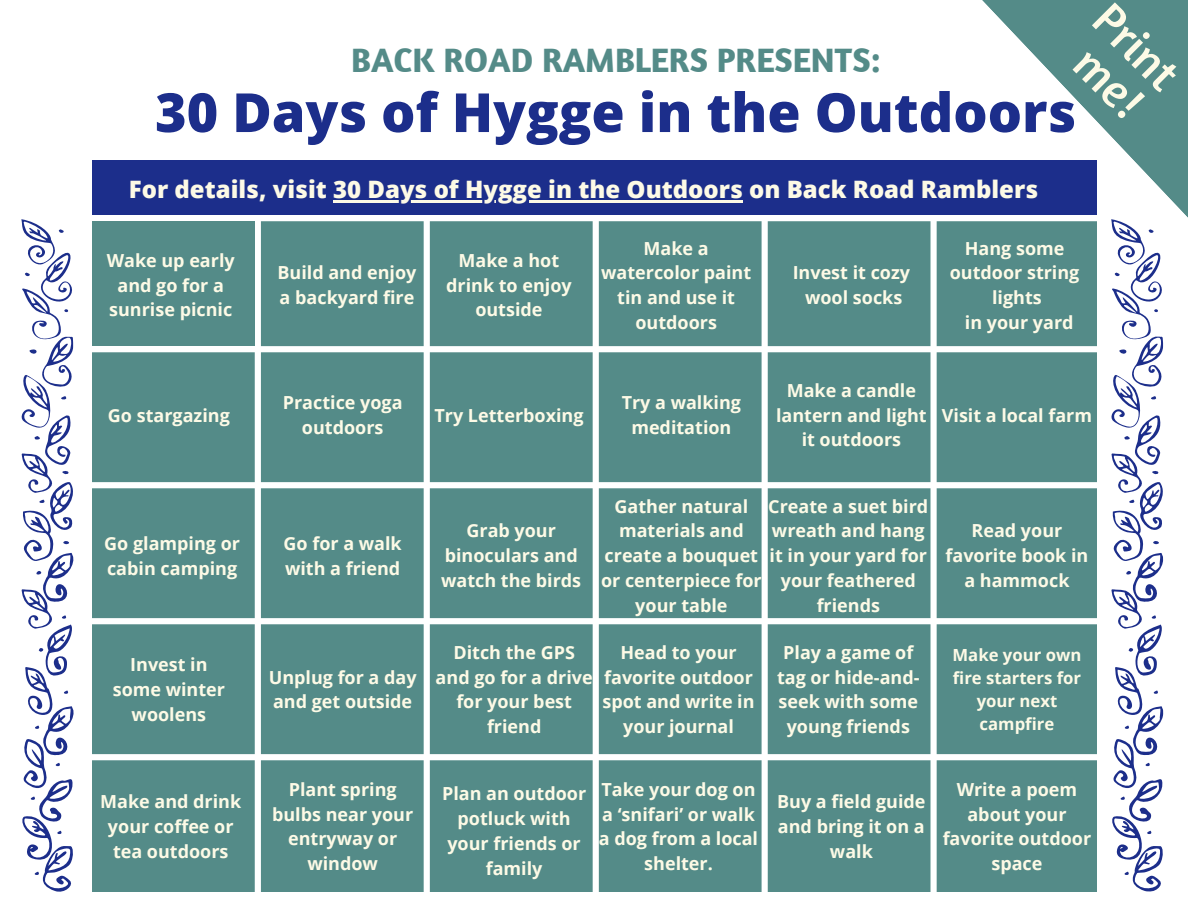
<style>
.page{position:relative;width:1188px;height:918px;background:#fff}
.page>*{position:absolute;margin:0;border:0;box-sizing:border-box;transform-origin:0 0}
.t1{font:800 54px "Open Sans";color:#1c2e8b}
.t2{font:48px/45px "Amaranth";color:#fdfae6;text-align:center}
.t3{font:700 34.65px "Amaranth";color:#548b88}
.t4{font:800 24px "Open Sans";color:#fdfae6}
.t5{font:700 18px/24.8px "Open Sans";color:#fdfae6;text-align:center}
.t6{font:700 16.8px/23px "Open Sans";color:#fdfae6;text-align:center}
</style>
<div class="page">
<div style="left:92px;top:221px;width:163px;height:125px;background:#548b88"></div>
<div style="left:92px;top:352px;width:163px;height:130px;background:#548b88"></div>
<div style="left:92px;top:488px;width:163px;height:130px;background:#548b88"></div>
<div style="left:92px;top:624px;width:163px;height:130px;background:#548b88"></div>
<div style="left:92px;top:760px;width:163px;height:131px;background:#548b88"></div>
<div style="left:261px;top:221px;width:163px;height:125px;background:#548b88"></div>
<div style="left:261px;top:352px;width:163px;height:130px;background:#548b88"></div>
<div style="left:261px;top:488px;width:163px;height:130px;background:#548b88"></div>
<div style="left:261px;top:624px;width:163px;height:130px;background:#548b88"></div>
<div style="left:261px;top:760px;width:163px;height:131px;background:#548b88"></div>
<div style="left:430px;top:221px;width:163px;height:125px;background:#548b88"></div>
<div style="left:430px;top:352px;width:163px;height:130px;background:#548b88"></div>
<div style="left:430px;top:488px;width:163px;height:130px;background:#548b88"></div>
<div style="left:430px;top:624px;width:163px;height:130px;background:#548b88"></div>
<div style="left:430px;top:760px;width:163px;height:131px;background:#548b88"></div>
<div style="left:599px;top:221px;width:163px;height:125px;background:#548b88"></div>
<div style="left:599px;top:352px;width:163px;height:130px;background:#548b88"></div>
<div style="left:599px;top:488px;width:163px;height:130px;background:#548b88"></div>
<div style="left:599px;top:624px;width:163px;height:130px;background:#548b88"></div>
<div style="left:599px;top:760px;width:163px;height:131px;background:#548b88"></div>
<div style="left:768px;top:221px;width:163px;height:125px;background:#548b88"></div>
<div style="left:768px;top:352px;width:163px;height:130px;background:#548b88"></div>
<div style="left:768px;top:488px;width:163px;height:130px;background:#548b88"></div>
<div style="left:768px;top:624px;width:163px;height:130px;background:#548b88"></div>
<div style="left:768px;top:760px;width:163px;height:131px;background:#548b88"></div>
<div style="left:937px;top:221px;width:159px;height:125px;background:#548b88"></div>
<div style="left:937px;top:352px;width:159px;height:130px;background:#548b88"></div>
<div style="left:937px;top:488px;width:159px;height:130px;background:#548b88"></div>
<div style="left:937px;top:624px;width:159px;height:130px;background:#548b88"></div>
<div style="left:937px;top:760px;width:159px;height:131px;background:#548b88"></div>
<div style="left:92px;top:160px;width:1004px;height:55px;background:#1c2e8b"></div>
<svg style="left:938px;top:0;width:250px;height:320px;fill:#548b88"></svg>
<svg style="left:21px;top:219px;width:53px;height:673px"></svg>
<svg style="left:1108px;top:219px;width:65px;height:673px"></svg>
<hr style="left:333px;top:200px;width:410px;height:3px;background:#fdfae6">
<h3 class="t2" style="left:1118px;top:-5px;width:101px;rotate:45deg">Print me!</h3>
<h2 class="t3" style="left:351px;top:38px;width:531px">BACK ROAD RAMBLERS PRESENTS:</h2>
<p class="t1" style="left:155px;top:74px;width:923px">30 Days of Hygge in the Outdoors</p>
<p class="t4" style="left:129px;top:173px;width:911px">For details, visit 30 Days of Hygge in the Outdoors on Back Road Ramblers</p>
<h1 class="t5" style="left:107px;top:248px;width:129px">Wake up early and go for a sunrise picnic</h1>
<p class="t5" style="left:108px;top:402px;width:123px">Go stargazing</p>
<p class="t5" style="left:278px;top:260px;width:140px;text-align:left">Build and enjoy a backyard fire</p>
<h4 class="t5" style="left:446px;top:248px;width:127px">Make a hot drink to enjoy outside</h4>
<p class="t5" style="left:601px;top:235px;width:152px">Make a watercolor paint tin and use it outdoors</p>
<p class="t5" style="left:283px;top:390px;width:121px">Practice yoga outdoors</p>
<p class="t5" style="left:435px;top:402px;width:151px">Try Letterboxing</p>
<p class="t5" style="left:622px;top:390px;width:121px">Try a walking meditation</p>
<p class="t5" style="left:793px;top:260px;width:119px">Invest it cozy</p>
<p class="t5" style="left:805px;top:285px;width:99px">wool socks</p>
<p class="t5" style="left:965px;top:235px;width:101px">Hang some</p>
<p class="t5" style="left:950px;top:260px;width:131px">outdoor string</p>
<p class="t5" style="left:992px;top:285px;width:51px">lights</p>
<p class="t5" style="left:965px;top:309px;width:110px">in your yard</p>
<p class="t5" style="left:776px;top:377px;width:152px">Make a candle lantern and light it outdoors</p>
<p class="t5" style="left:942px;top:402px;width:152px">Visit a local farm</p>
<p class="t5" style="left:104px;top:530px;width:137px;text-align:left">Go glamping or cabin camping</p>
<p class="t5" style="left:284px;top:530px;width:120px;text-align:left">Go for a walk with a friend</p>
<p class="t5" style="left:113px;top:652px;width:114px">Invest in some winter woolens</p>
<p class="t5" style="left:269px;top:664px;width:149px;text-align:left">Unplug for a day and get outside</p>
<p class="t5" style="left:441px;top:518px;width:142px">Grab your binoculars and watch the birds</p>
<p class="t5" style="left:601px;top:493px;width:162px">Gather natural materials and create a bouquet or centerpiece for your table</p>
<p class="t5" style="left:768px;top:493px;width:162px">Create a suet bird wreath and hang it in your yard for your feathered friends</p>
<p class="t5" style="left:946px;top:518px;width:144px">Read your favorite book in a hammock</p>
<p class="t5" style="left:436px;top:640px;width:159px">Ditch the GPS and go for a drive for your best friend</p>
<p class="t5" style="left:602px;top:640px;width:154px">Head to your favorite outdoor spot and write in your journal</p>
<p class="t5" style="left:777px;top:640px;width:144px">Play a game of tag or hide-and&shy;seek with some young friends</p>
<p class="t6" style="left:953px;top:643px;width:130px">Make your own fire starters for your next campfire</p>
<p class="t5" style="left:100px;top:789px;width:143px">Make and drink your coffee or tea outdoors</p>
<p class="t5" style="left:272px;top:776px;width:143px">Plant spring bulbs near your entryway or window</p>
<p class="t5" style="left:442px;top:781px;width:146px">Plan an outdoor potluck with your friends or family</p>
<p class="t5" style="left:599px;top:776px;width:161px">Take your dog on a ‘snifari’ or walk a dog from a local shelter.</p>
<p class="t5" style="left:777px;top:789px;width:150px">Buy a field guide and bring it on a walk</p>
<p class="t5" style="left:943px;top:776px;width:150px">Write a poem about your favorite outdoor space</p>
</div>
